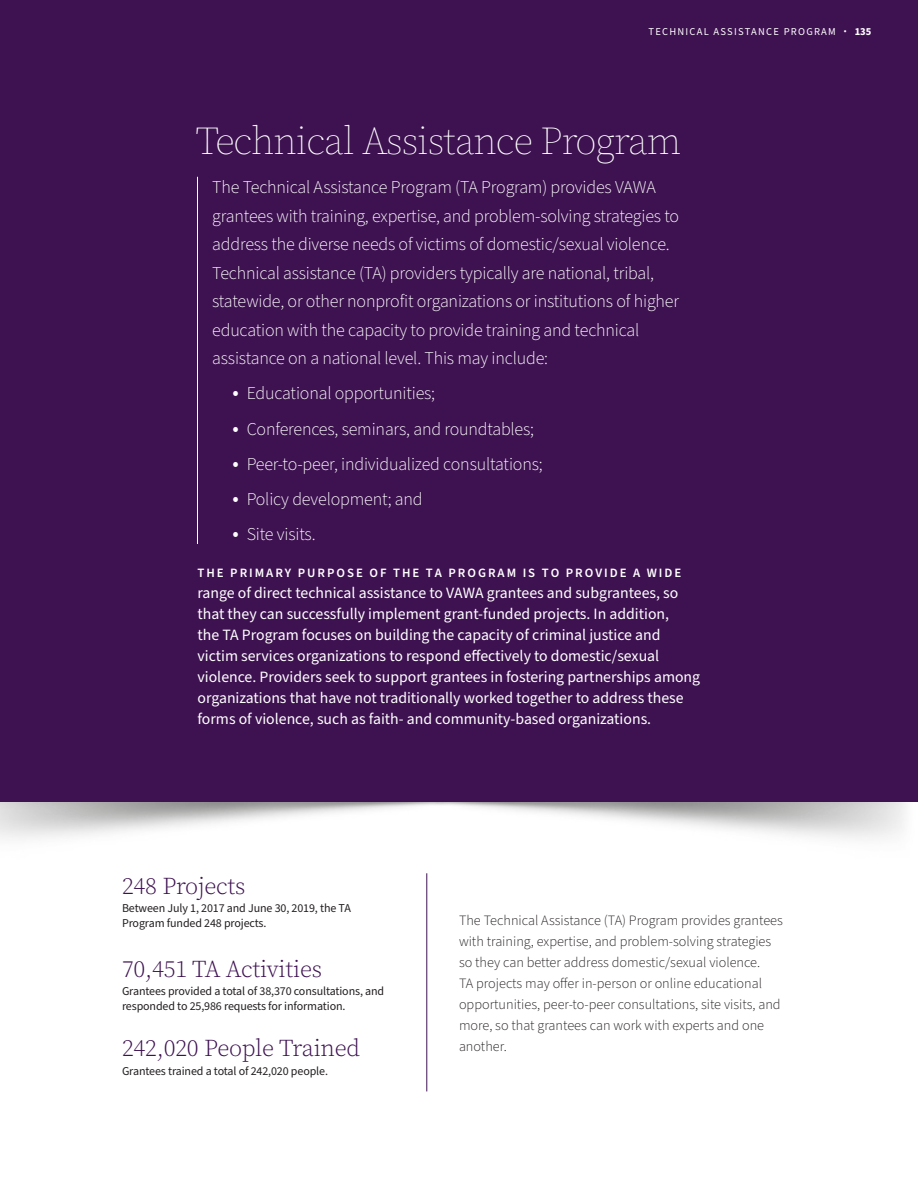
<style>
.page{position:relative;width:918px;height:1188px;background:#fff}
.page>*{position:absolute;margin:0;border:0;box-sizing:border-box;transform-origin:0 0}
.t1{font:200 39px "Source Serif Pro";letter-spacing:-.03em;color:#fff}
.BODY{font:300 24px "Source Serif Pro";letter-spacing:-.01em;color:#3e1151}
.INTRO{font:300 18px/28.5px "Source Sans Pro";letter-spacing:-.01em;color:#fff}
.BULLET{font:300 18px "Source Sans Pro";letter-spacing:-.01em;color:#fff}
.BODY-FIRSTLINE{font:15.75px/21px "Source Sans Pro";color:#fff}
.BODY-2{font:300 14.25px/21px "Source Sans Pro";color:#231f20}
.BODY-FIRSTLINE-2{font:600 12.75px "Source Sans Pro";letter-spacing:.155em;color:#fff}
.BODY-3{font:12px/15px "Source Sans Pro";letter-spacing:-.01em;color:#231f20}
.t2{font:10.5px "Source Sans Pro";letter-spacing:.12em;color:#fff}
.t3{font:700 10.5px "Source Sans Pro";color:#fff}
.s1{font-weight:400}
.s2{font-weight:200}
.s3{font-weight:400;font-size:21px}
</style>
<div class="page">
<div style="left:0;top:0;width:918px;height:54px;background:#3e1151"></div>
<img style="left:0;top:801px;width:918px;height:38px">
<div style="left:0;top:54px;width:918px;height:747px;background:#3e1151"></div>
<hr style="left:197px;top:177px;width:1px;height:367px;background:#fff">
<hr style="left:427px;top:873px;width:1px;height:218px;background:#3e1151">
<p class="t2" style="left:649px;top:24px;width:37px">Technica</p>
<p class="t2" style="left:704px;top:24px;width:25px">l Assistance</p>
<p class="t2" style="left:784px;top:24px;width:16px">Progra</p>
<p class="t3" style="left:828px;top:24px;width:45px"><span class="s1">m</span> <span class="s2">•</span> 135</p>
<p class="t1" style="left:196px;top:116px;width:487px">Technical Assistance Program</p>
<p class="INTRO" style="left:212px;top:174px;width:468px">The Technical Assistance Program (TA Program) provides VAWA grantees with training, expertise, and problem-solving strategies to address the diverse needs of victims of domestic/sexual violence.<br>Technical assistance (TA) providers typically are national, tribal, statewide, or other nonprofit organizations or institutions of higher education with the capacity to provide training and technical assistance on a national level. This may include:</p>
<p class="BULLET" style="left:232px;top:381px;width:204px"><span class="s3">•</span> Educational opportunities;</p>
<p class="BULLET" style="left:232px;top:417px;width:303px"><span class="s3">•</span> Conferences, seminars, and roundtables;</p>
<p class="BULLET" style="left:232px;top:452px;width:312px"><span class="s3">•</span> Peer-to-peer, individualized consultations;</p>
<p class="BULLET" style="left:232px;top:487px;width:192px"><span class="s3">•</span> Policy development; and</p>
<p class="BULLET" style="left:232px;top:522px;width:85px"><span class="s3">•</span> Site visits.</p>
<p class="BODY-FIRSTLINE-2" style="left:198px;top:564px;width:485px">THE PRIMARY PURPOSE OF THE TA PROGRAM IS TO PROVIDE A WIDE</p>
<p class="BODY-FIRSTLINE" style="left:198px;top:583px;width:504px">range of direct technical assistance to VAWA grantees and subgrantees, so that they can successfully implement grant-funded projects. In addition,<br>the TA Program focuses on building the capacity of criminal justice and victim services organizations to respond effectively to domestic/sexual violence. Providers seek to support grantees in fostering partnerships among organizations that have not traditionally worked together to address these forms of violence, such as faith- and community-based organizations.</p>
<p class="BODY" style="left:122px;top:870px;width:125px">248 Projects</p>
<p class="BODY-3" style="left:122px;top:901px;width:230px">Between July 1, 2017 and June 30, 2019, the TA<br>Program funded 248 projects.</p>
<p class="BODY" style="left:122px;top:953px;width:202px">70,451 TA Activities</p>
<p class="BODY-3" style="left:122px;top:984px;width:264px">Grantees provided a total of 38,370 consultations, and responded to 25,986 requests for information.</p>
<p class="BODY" style="left:122px;top:1033px;width:240px">242,020 People Trained</p>
<p class="BODY-3" style="left:122px;top:1064px;width:207px">Grantees trained a total of 242,020 people.</p>
<p class="BODY-2" style="left:459px;top:910px;width:325px">The Technical Assistance (TA) Program provides grantees with training, expertise, and problem-solving strategies so they can better address domestic/sexual violence.<br>TA projects may offer in-person or online educational opportunities, peer-to-peer consultations, site visits, and more, so that grantees can work with experts and one another.</p>
</div>
